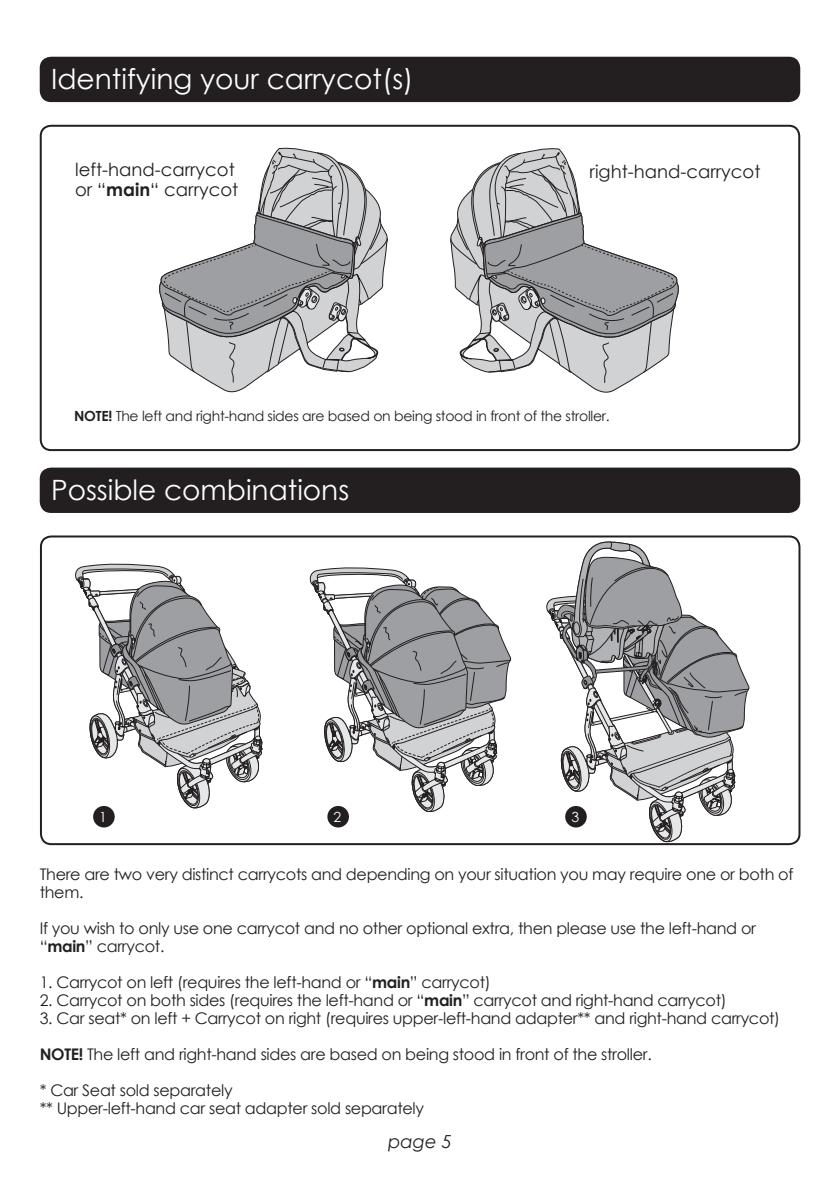
<style>
.page{position:relative;width:840px;height:1191px;background:#fff}
.page>*{position:absolute;margin:0;border:0;box-sizing:border-box;transform-origin:0 0}
.t1{font:28px "Century Gothic";color:#fff}
.Body_text_9pt{font:18px "Century Gothic";color:#231f20}
.t2{font:italic 18px "Century Gothic";color:#231f20}
.Body_text_9pt-2{font:16px/18px "Century Gothic";letter-spacing:-.02em;color:#231f20}
.Body_text_9pt-3{font:14px "Century Gothic";letter-spacing:-.02em;color:#231f20}
.Body_text_CG_9pt{font:14px "Century Gothic";color:#fff}
.s1{font-weight:700}
</style>
<div class="page">
<div style="left:40px;top:125px;width:759px;height:326px;border:2px solid #231f20;border-radius:10px"></div>
<div style="left:40px;top:535px;width:760px;height:310px;border:2px solid #231f20;border-radius:10px"></div>
<div style="left:40px;top:57px;width:759px;height:45px;background:#231f20;border-radius:11px"></div>
<div style="left:40px;top:467px;width:759px;height:46px;background:#231f20;border-radius:11px"></div>
<div style="left:327px;top:806px;width:22px;height:21px;background:#231f20;border-radius:50%"></div>
<div style="left:93px;top:806px;width:22px;height:21px;background:#231f20;border-radius:50%"></div>
<svg style="left:77px;top:537px;width:186px;height:272px"></svg>
<svg style="left:311px;top:567px;width:200px;height:246px"></svg>
<svg style="left:525px;top:148px;width:103px;height:245px"></svg>
<svg style="left:450px;top:152px;width:228px;height:231px"></svg>
<svg style="left:211px;top:147px;width:104px;height:246px"></svg>
<svg style="left:159px;top:152px;width:228px;height:231px"></svg>
<svg style="left:547px;top:541px;width:202px;height:302px"></svg>
<p class="t1" style="left:51px;top:59px;width:364px">Identifying your carrycot(s)</p>
<p class="Body_text_9pt" style="left:75px;top:156px;width:161px">left-hand-carrycot</p>
<p class="Body_text_9pt" style="left:75px;top:176px;width:165px">or “<span class="s1">main</span>“ carrycot</p>
<p class="Body_text_9pt" style="left:589px;top:158px;width:172px">right-hand-carrycot</p>
<p class="Body_text_9pt-3" style="left:74px;top:406px;width:536px"><span class="s1">NOTE!</span> The left and right-hand sides are based on being stood in front of the stroller.</p>
<p class="t1" style="left:51px;top:470px;width:299px">Possible combinations</p>
<p class="Body_text_CG_9pt" style="left:99px;top:807px;width:9px">1</p>
<p class="Body_text_CG_9pt" style="left:333px;top:807px;width:9px">2</p>
<p class="Body_text_CG_9pt" style="left:571px;top:807px;width:9px">3</p>
<p class="Body_text_9pt-2" style="left:40px;top:865px;width:754px">There are two very distinct carrycots and depending on your situation you may require one or both of them.</p>
<p class="Body_text_9pt-2" style="left:40px;top:919px;width:717px">If you wish to only use one carrycot and no other optional extra, then please use the left-hand or “<span class="s1">main</span>” carrycot.</p>
<p class="Body_text_9pt-2" style="left:40px;top:973px;width:452px">1. Carrycot on left (requires the left-hand or “<span class="s1">main</span>” carrycot)</p>
<p class="Body_text_9pt-2" style="left:40px;top:991px;width:688px">2. Carrycot on both sides (requires the left-hand or “<span class="s1">main</span>” carrycot and right-hand carrycot)</p>
<p class="Body_text_9pt-2" style="left:40px;top:1009px;width:741px">3. Car seat* on left + Carrycot on right (requires upper-left-hand adapter** and right-hand carrycot)</p>
<p class="Body_text_9pt-2" style="left:40px;top:1045px;width:613px"><span class="s1">NOTE!</span> The left and right-hand sides are based on being stood in front of the stroller.</p>
<p class="Body_text_9pt-2" style="left:40px;top:1081px;width:194px">* Car Seat sold separately</p>
<p class="Body_text_9pt-2" style="left:40px;top:1099px;width:385px">** Upper-left-hand car seat adapter sold separately</p>
<p class="t2" style="left:388px;top:1128px;width:65px">page 5</p>
</div>
